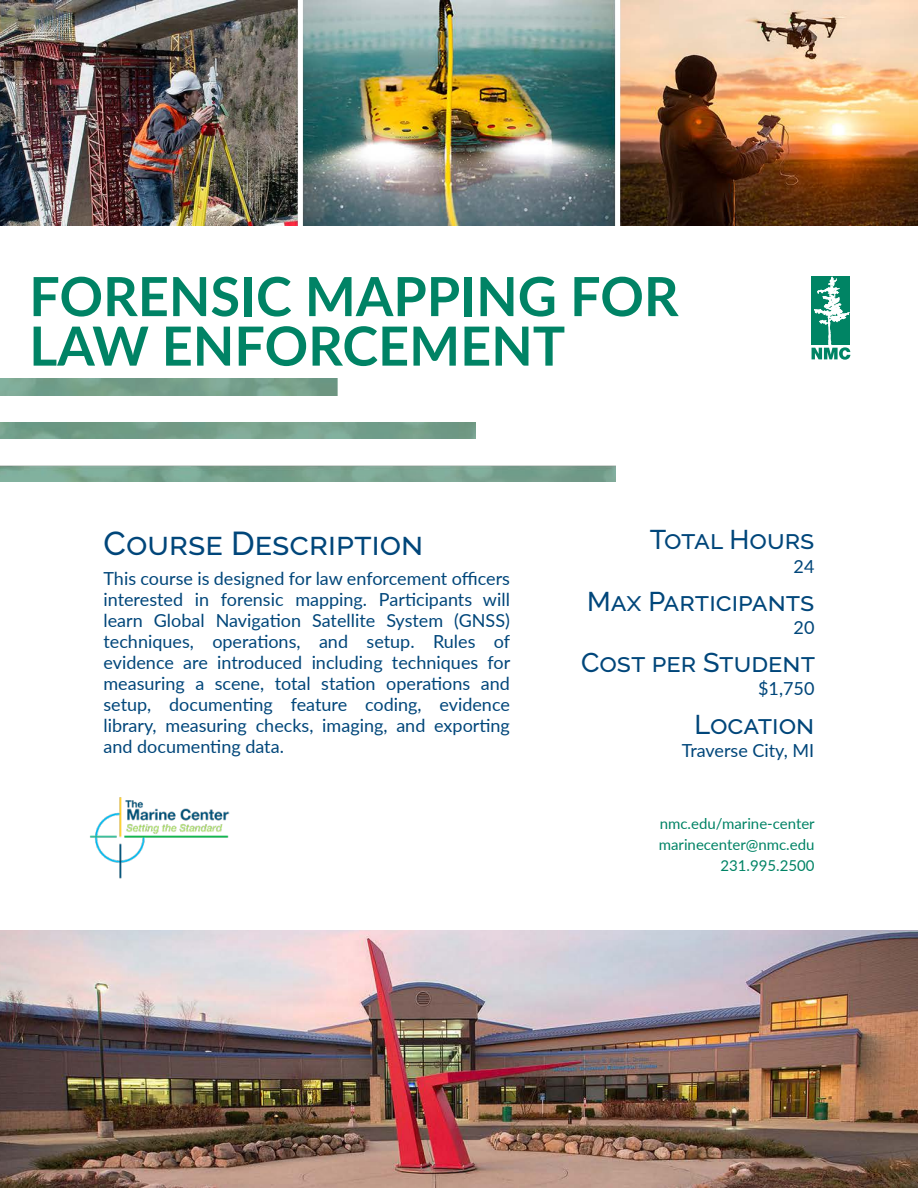
<style>
.page{position:relative;width:918px;height:1188px;background:#fff}
.page>*{position:absolute;margin:0;border:0;box-sizing:border-box;transform-origin:0 0}
.t1{font:700 54px/49.5px "Lato";color:#008365}
.t2{font:500 33px "Raleway";color:#00467a}
.t3{font:500 27px "Raleway";color:#00467a}
.t4{font:18px/21px "Lato";color:#00467a;text-align:justify}
.t5{font:15px/21px "Lato";color:#008365;text-align:right}
</style>
<div class="page">
<img style="left:90px;top:797px;width:140px;height:82px">
<svg style="left:812px;top:277px;width:38px;height:83px"></svg>
<img style="left:0;top:0;width:918px;height:225px">
<img style="left:0;top:930px;width:918px;height:258px">
<img style="left:0;top:379px;width:337px;height:16px">
<img style="left:0;top:422px;width:475px;height:16px">
<img style="left:0;top:465px;width:616px;height:17px">
<h1 class="t1" style="left:29px;top:269px;width:651px">FORENSIC MAPPING FOR<br>LAW ENFORCEMENT</h1>
<h2 class="t2" style="left:104px;top:525px;width:321px">Course Description</h2>
<p class="t4" style="left:104px;top:567px;width:408px">This course is designed for law enforcement officers interested in forensic mapping. Participants will learn Global Navigation Satellite System (GNSS) techniques, operations, and setup. Rules of evidence are introduced including techniques for measuring a scene, total station operations and setup, documenting feature coding, evidence library, measuring checks, imaging, and exporting and documenting data.</p>
<h3 class="t3" style="left:650px;top:524px;width:166px">Total Hours</h3>
<p class="t4" style="left:794px;top:555px;width:22px">24</p>
<h3 class="t3" style="left:587px;top:586px;width:229px">Max Participants</h3>
<p class="t4" style="left:794px;top:616px;width:22px">20</p>
<h3 class="t3" style="left:581px;top:647px;width:236px">Cost per Student</h3>
<p class="t4" style="left:758px;top:678px;width:58px">$1,750</p>
<h3 class="t3" style="left:694px;top:709px;width:121px">Location</h3>
<p class="t4" style="left:682px;top:739px;width:134px">Traverse City, MI</p>
<p class="t5" style="left:659px;top:812px;width:158px">nmc.edu/marine-center marinecenter@nmc.edu<br>231.995.2500</p>
</div>
